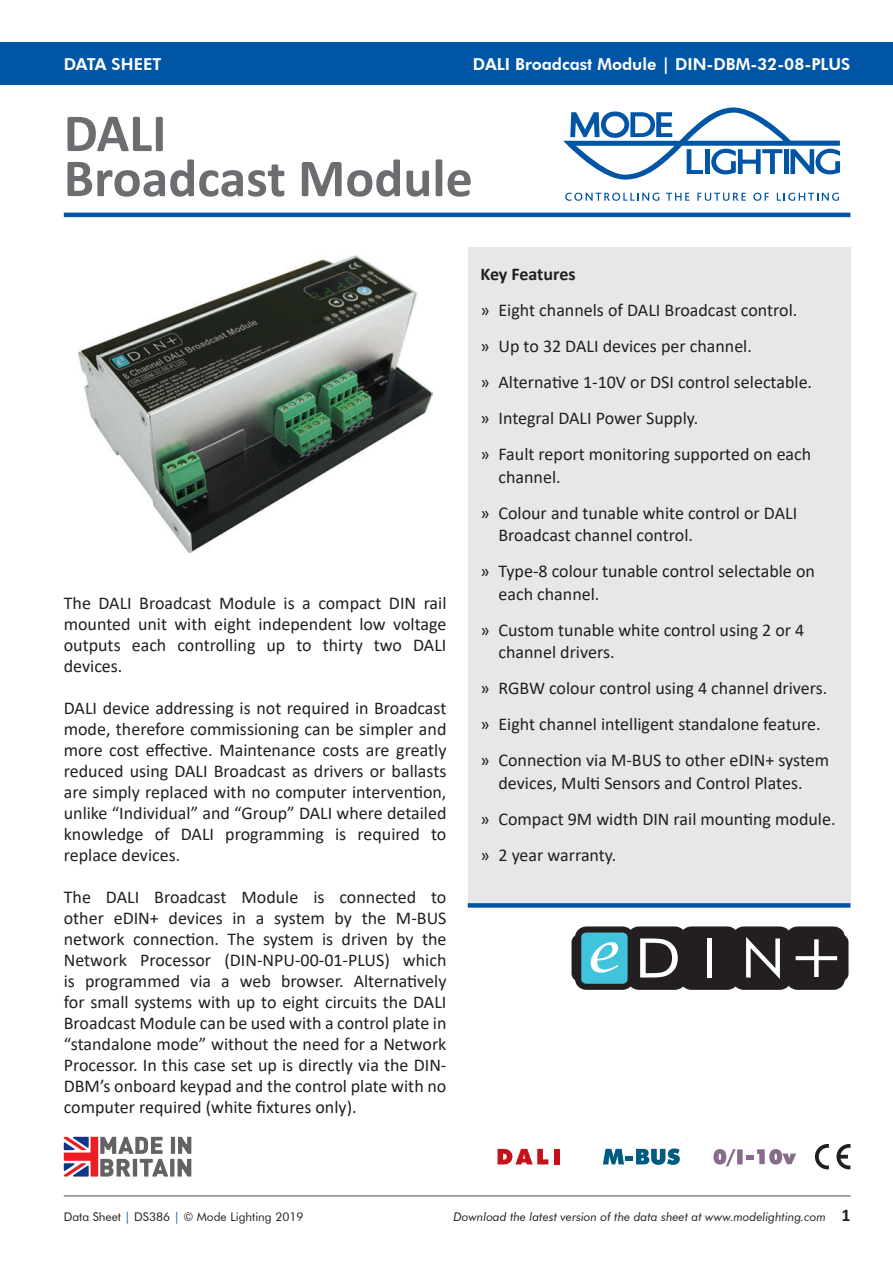
<style>
.page{position:relative;width:893px;height:1263px;background:#fff}
.page>*{position:absolute;margin:0;border:0;box-sizing:border-box;transform-origin:0 0}
.t1{font:700 54px "Calibri";color:#6c6d70}
.t2{font:18px/21px "Calibri";color:#231f20}
.Eco{font:700 18px "Calibri";letter-spacing:-.01em;color:#231f20}
.t3{font:800 16.5px "Futura BT";color:#fff}
.t4{font:italic 12px "Futura BT";color:#231f20}
.t5{font:12px "Futura BT";color:#231f20}
.s1{color:#0155a5}
.s2{font-family:"Calibri";font-weight:700;font-style:normal;font-size:18px}
</style>
<div class="page">
<div style="left:0;top:43px;width:893px;height:42px;background:#0155a5"></div>
<hr style="left:64px;top:213px;width:786px;height:4px;background:#0155a5">
<hr style="left:64px;top:1195px;width:786px;height:2px;background:#808285">
<div style="left:468px;top:247px;width:382px;height:658px;background:#e6e7e9"></div>
<svg style="left:563px;top:107px;width:277px;height:73px"></svg>
<svg style="left:565px;top:193px;width:94px;height:8px"></svg>
<svg style="left:666px;top:193px;width:23px;height:8px"></svg>
<svg style="left:697px;top:193px;width:49px;height:8px"></svg>
<svg style="left:753px;top:193px;width:16px;height:8px"></svg>
<svg style="left:777px;top:193px;width:62px;height:8px"></svg>
<hr style="left:171px;top:1137px;width:4px;height:17px;background:#636366">
<svg style="left:64px;top:1137px;width:104px;height:39px"></svg>
<svg style="left:170px;top:1159px;width:4px;height:17px"></svg>
<svg style="left:178px;top:1137px;width:13px;height:39px"></svg>
<svg style="left:571px;top:926px;width:278px;height:64px;background:#465256"></svg>
<div style="left:468px;top:903px;width:382px;height:5px;background:#0155a5"></div>
<svg style="left:836px;top:1144px;width:14px;height:25px"></svg>
<svg style="left:815px;top:1144px;width:14px;height:25px"></svg>
<svg style="left:713px;top:1149px;width:83px;height:18px"></svg>
<svg style="left:603px;top:1148px;width:77px;height:17px"></svg>
<svg style="left:497px;top:1148px;width:63px;height:17px"></svg>
<img style="left:78px;top:255px;width:354px;height:298px">
<p class="t3" style="left:64px;top:54px;width:99px">DATA SHEET</p>
<p class="t3" style="left:473px;top:54px;width:379px">DALI Broadcast Module | DIN-DBM-32-08-PLUS</p>
<p class="t1" style="left:64px;top:95px;width:104px">DALI</p>
<p class="t1" style="left:64px;top:140px;width:410px">Broadcast Module</p>
<p class="t2" style="left:64px;top:592px;width:384px;text-align:justify">The DALI Broadcast Module is a compact DIN rail mounted unit with eight independent low voltage outputs each controlling up to thirty two DALI devices.</p>
<p class="t2" style="left:64px;top:697px;width:384px;text-align:justify">DALI device addressing is not required in Broadcast mode, therefore commissioning can be simpler and more cost effective. Maintenance costs are greatly reduced using DALI Broadcast as drivers or ballasts are simply replaced with no computer intervention, unlike “Individual” and “Group” DALI where detailed knowledge of DALI programming is required to replace devices.</p>
<p class="t2" style="left:64px;top:886px;width:384px;text-align:justify">The DALI Broadcast Module is connected to other eDIN+ devices in a system by the M-BUS network connection. The system is driven by the Network Processor (DIN-NPU-00-01-PLUS) which is programmed via a web browser. Alternatively for small systems with up to eight circuits the DALI Broadcast Module can be used with a control plate in “standalone mode” without the need for a Network Processor. In this case set up is directly via the DIN-DBM’s onboard keypad and the control plate with no computer required (white fixtures only).</p>
<p class="Eco" style="left:480px;top:261px;width:97px">Key Features</p>
<p class="t2" style="left:480px;top:299px;width:318px">» Eight channels of DALI Broadcast control.</p>
<p class="t2" style="left:480px;top:335px;width:273px">» Up to 32 DALI devices per channel.</p>
<p class="t2" style="left:480px;top:371px;width:333px">» Alternative 1-10V or DSI control selectable.</p>
<p class="t2" style="left:480px;top:407px;width:219px">» Integral DALI Power Supply.</p>
<p class="t2" style="left:498px;top:442px;width:314px;line-height:22.5px;text-indent:-18px">» Fault report monitoring supported on each channel.</p>
<p class="t2" style="left:498px;top:501px;width:300px;line-height:22.5px;text-indent:-18px">» Colour and tunable white control or DALI<br>Broadcast channel control.</p>
<p class="t2" style="left:498px;top:559px;width:318px;line-height:22.5px;text-indent:-18px">» Type-8 colour tunable control selectable on each channel.</p>
<p class="t2" style="left:498px;top:618px;width:307px;line-height:22.5px;text-indent:-18px">» Custom tunable white control using 2 or 4 channel drivers.</p>
<p class="t2" style="left:480px;top:677px;width:348px">» RGBW colour control using 4 channel drivers.</p>
<p class="t2" style="left:480px;top:713px;width:342px">» Eight channel intelligent standalone feature.</p>
<p class="t2" style="left:480px;top:748px;width:350px;line-height:22.5px;text-align:center">» Connection via M-BUS to other eDIN+ system devices, Multi Sensors and Control Plates.</p>
<p class="t2" style="left:480px;top:808px;width:357px">» Compact 9M width DIN rail mounting module.</p>
<p class="t2" style="left:480px;top:844px;width:137px">» 2 year warranty.</p>
<p class="t5" style="left:64px;top:1209px;width:241px">Data Sheet <span class="s1">|</span> DS386 <span class="s1">|</span> © Mode Lighting 2019</p>
<p class="t4" style="left:453px;top:1209px;width:399px">Download the latest version of the data sheet at www.modelighting.com <span class="s2">1</span></p>
</div>
